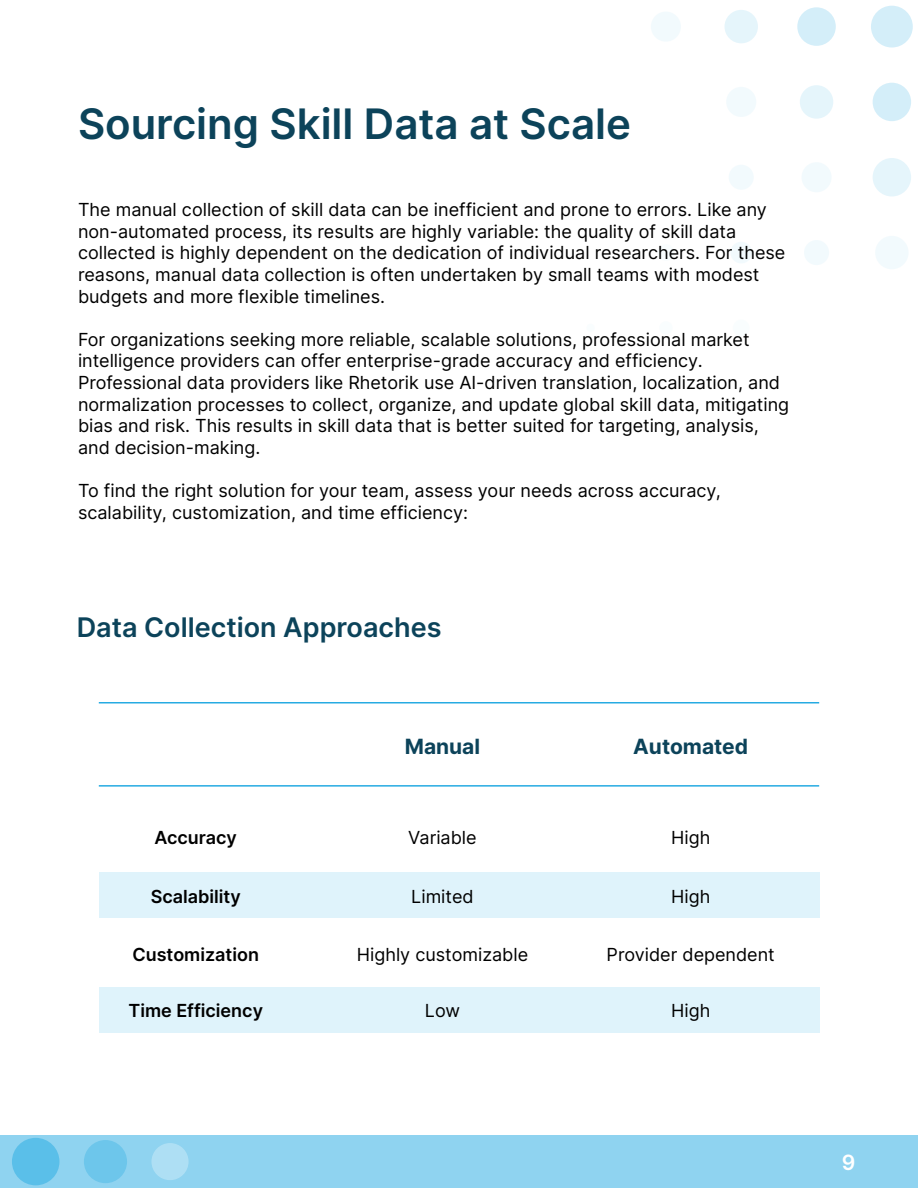
<style>
.page{position:relative;width:918px;height:1188px;background:#fff}
.page>*{position:absolute;margin:0;border:0;box-sizing:border-box;transform-origin:0 0}
.t1{font:600 42px "Inter";color:#0c435a}
.t2{font:600 27px "Inter";color:#0c435a}
.t3{font:700 21px "Inter";color:#0c435a}
.t4{font:600 21px "Inter";color:#fff}
.t5{font:18px/21.6px "Inter";color:#000}
.t6{font:600 18px "Inter";color:#000}
</style>
<div class="page">
<div style="left:0;top:1135px;width:918px;height:53px;background:#8fd3f0"></div>
<div style="left:12px;top:1138px;width:47px;height:47px;background:#5abfe9;border-radius:50%"></div>
<div style="left:84px;top:1140px;width:43px;height:43px;background:#6dc6eb;border-radius:50%"></div>
<div style="left:151px;top:1143px;width:38px;height:37px;background:#aedff4;border-radius:50%"></div>
<div style="left:99px;top:872px;width:720px;height:46px;background:#dff3fb"></div>
<div style="left:99px;top:987px;width:720px;height:46px;background:#dff3fb"></div>
<hr style="left:99px;top:702px;width:720px;height:2px;background:#26abe2">
<div style="left:871px;top:6px;width:42px;height:42px;background:#d4eef9;border-radius:50%"></div>
<div style="left:873px;top:83px;width:38px;height:38px;background:#d4eef9;border-radius:19px"></div>
<div style="left:873px;top:158px;width:38px;height:38px;background:#e5f5fb;border-radius:19px"></div>
<div style="left:875px;top:236px;width:34px;height:33px;background:#f2fafd;border-radius:50%"></div>
<div style="left:797px;top:7px;width:39px;height:39px;background:#d4eef9;border-radius:19px"></div>
<div style="left:800px;top:85px;width:33px;height:34px;background:#e5f5fb;border-radius:50%"></div>
<div style="left:726px;top:87px;width:30px;height:30px;background:#f2fafd;border-radius:50%"></div>
<div style="left:801px;top:162px;width:31px;height:30px;background:#f2fafd;border-radius:50%"></div>
<div style="left:729px;top:165px;width:25px;height:25px;background:#f2fafd;border-radius:50%"></div>
<div style="left:804px;top:240px;width:25px;height:25px;background:#f2fafd;border-radius:50%"></div>
<div style="left:724px;top:10px;width:34px;height:33px;background:#e5f5fb;border-radius:50%"></div>
<div style="left:730px;top:242px;width:22px;height:21px;background:#f2fafd;border-radius:50%"></div>
<div style="left:733px;top:320px;width:17px;height:16px;background:#f9fdfe;border-radius:50%"></div>
<div style="left:651px;top:12px;width:30px;height:30px;background:#f2fafd;border-radius:50%"></div>
<div style="left:658px;top:244px;width:16px;height:17px;background:#f9fdfe;border-radius:8px"></div>
<div style="left:659px;top:321px;width:14px;height:14px;background:#f9fdfe;border-radius:7px"></div>
<div style="left:662px;top:399px;width:8px;height:8px;background:#f9fdfe;border-radius:4px"></div>
<div style="left:586px;top:324px;width:9px;height:8px;background:#f9fdfe;border-radius:4px"></div>
<hr style="left:99px;top:785px;width:720px;height:2px;background:#26abe2">
<h1 class="t1" style="left:78px;top:93px;width:555px">Sourcing Skill Data at Scale</h1>
<p class="t5" style="left:78px;top:198px;width:709px">The manual collection of skill data can be inefficient and prone to errors. Like any non-automated process, its results are highly variable: the quality of skill data collected is highly dependent on the dedication of individual researchers. For these reasons, manual data collection is often undertaken by small teams with modest budgets and more flexible timelines.</p>
<p class="t5" style="left:78px;top:328px;width:713px">For organizations seeking more reliable, scalable solutions, professional market intelligence providers can offer enterprise-grade accuracy and efficiency.<br>Professional data providers like Rhetorik use AI-driven translation, localization, and normalization processes to collect, organize, and update global skill data, mitigating bias and risk. This results in skill data that is better suited for targeting, analysis, and decision-making.</p>
<p class="t5" style="left:78px;top:479px;width:644px">To find the right solution for your team, assess your needs across accuracy, scalability, customization, and time efficiency:</p>
<h2 class="t2" style="left:77px;top:607px;width:366px">Data Collection Approaches</h2>
<p class="t3" style="left:405px;top:731px;width:77px">Manual</p>
<p class="t3" style="left:633px;top:731px;width:116px">Automated</p>
<p class="t6" style="left:154px;top:824px;width:84px">Accuracy</p>
<p class="t5" style="left:408px;top:827px;width:70px">Variable</p>
<p class="t5" style="left:671px;top:827px;width:41px">High</p>
<p class="t6" style="left:151px;top:883px;width:92px">Scalability</p>
<p class="t5" style="left:411px;top:885px;width:64px">Limited</p>
<p class="t5" style="left:671px;top:885px;width:41px">High</p>
<p class="t6" style="left:132px;top:941px;width:128px">Customization</p>
<p class="t5" style="left:357px;top:943px;width:173px">Highly customizable</p>
<p class="t5" style="left:607px;top:943px;width:170px">Provider dependent</p>
<p class="t6" style="left:128px;top:997px;width:136px">Time Efficiency</p>
<p class="t5" style="left:425px;top:999px;width:37px">Low</p>
<p class="t5" style="left:671px;top:999px;width:41px">High</p>
<p class="t4" style="left:842px;top:1147px;width:15px">9</p>
</div>
